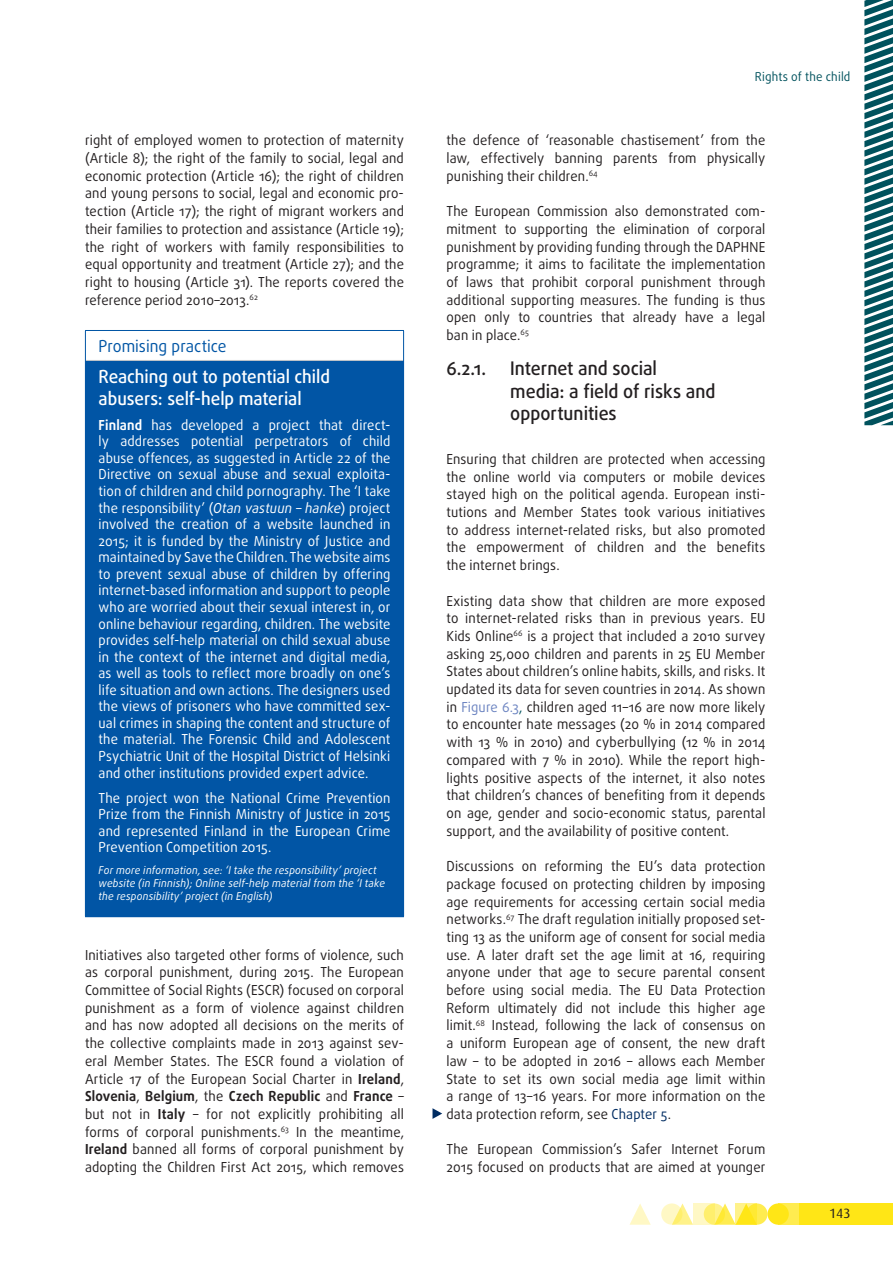
<style>
.page{position:relative;width:893px;height:1263px;background:#fff}
.page>*{position:absolute;margin:0;border:0;box-sizing:border-box;transform-origin:0 0}
.title_1_1_1{font:500 18.75px/22.5px "Daxline Pro";color:#231f20;scale:.95 1}
.PROMISING_title{font:500 18px/21.6px "Daxline Pro";color:#fff;scale:.95 1}
.PROMISING_super{font:16.5px "Daxline Pro";color:#0155a5;scale:.95 1}
.body{font:13.8px/17.7px "Daxline Pro";letter-spacing:.01em;color:#231f20;text-align:justify;scale:.95 1}
.PROMISING_body{font:13.8px/16.5px "Daxline Pro";letter-spacing:.01em;color:#fff;text-align:justify;scale:.95 1}
.t1{font:13.5px "Dax";color:#231f20}
.t2{font:12.3px "Daxline Pro";letter-spacing:.015em;color:#00525d;scale:.95 1}
.PROMISING_more_info{font:italic 10.8px/12.9px "Daxline Pro";letter-spacing:.02em;color:#fff;scale:.95 1}
.s1{font-weight:700}
.s2{font-style:italic}
.s3{color:#6c84c1}
.s4{color:#00525d}
.s5{color:#002c62}
</style>
<div class="page">
<div style="left:746px;top:1203px;width:21px;height:22px;background:#ffec50;border-radius:50%"></div>
<div style="left:778px;top:1203px;width:21px;height:22px;background:#ffec50"></div>
<div style="left:799px;top:1203px;width:94px;height:22px;background:#ffe616"></div>
<svg style="left:675px;top:1203px;width:18px;height:22px"></svg>
<svg style="left:629px;top:1204px;width:22px;height:21px"></svg>
<div style="left:767px;top:1203px;width:22px;height:22px;background:#ffe616;border-radius:50%"></div>
<svg style="left:718px;top:1203px;width:18px;height:22px"></svg>
<svg style="left:704px;top:1203px;width:21px;height:22px"></svg>
<svg style="left:661px;top:1203px;width:21px;height:22px"></svg>
<svg style="left:736px;top:1203px;width:21px;height:22px"></svg>
<svg style="left:693px;top:1203px;width:21px;height:22px"></svg>
<svg style="left:864px;top:0;width:29px;height:425px"></svg>
<div style="left:85px;top:360px;width:319px;height:557px;background:#0155a5"></div>
<svg style="left:85px;top:331px;width:1px;height:29px"></svg>
<hr style="left:85px;top:330px;width:319px;height:1px;background:#0155a5">
<svg style="left:403px;top:331px;width:1px;height:29px"></svg>
<hr style="left:86px;top:360px;width:317px;height:1px;background:#c7c8ca">
<svg style="left:432px;top:1108px;width:10px;height:11px"></svg>
<p class="body" style="left:85px;top:132px;width:337px">right of employed women to protection of maternity (Article 8); the right of the family to social, legal and economic protection (Article 16); the right of children and young persons to social, legal and economic pro&shy;tection (Article 17); the right of migrant workers and their families to protection and assistance (Article 19); the right of workers with family responsibilities to equal opportunity and treatment (Article 27); and the right to housing (Article 31). The reports covered the reference period 2010–2013.<sup>62</sup></p>
<p class="PROMISING_super" style="left:99px;top:335px;width:136px">Promising practice</p>
<p class="PROMISING_title" style="left:99px;top:366px;width:245px">Reaching out to potential child abusers: self-help material</p>
<p class="PROMISING_body" style="left:99px;top:417px;width:309px"><span class="s1">Finland</span> has developed a project that direct&shy;ly addresses potential perpetrators of child abuse offences, as suggested in Article 22 of the Directive on sexual abuse and sexual exploita&shy;tion of children and child pornography. The ‘I take the responsibility’ (<span class="s2">Otan vastuun – hanke</span>) project involved the creation of a website launched in 2015; it is funded by the Ministry of Justice and maintained by Save the Children. The website aims to prevent sexual abuse of children by offering internet-based information and support to people who are worried about their sexual interest in, or online behaviour regarding, children. The website provides self-help material on child sexual abuse in the context of the internet and digital media, as well as tools to reflect more broadly on one’s life situation and own actions. The designers used the views of prisoners who have committed sex&shy;ual crimes in shaping the content and structure of the material. The Forensic Child and Adolescent Psychiatric Unit of the Hospital District of Helsinki and other institutions provided expert advice.</p>
<p class="PROMISING_body" style="left:99px;top:789px;width:309px">The project won the National Crime Prevention Prize from the Finnish Ministry of Justice in 2015 and represented Finland in the European Crime Prevention Competition 2015.</p>
<p class="PROMISING_more_info" style="left:99px;top:863px;width:303px">For more information, see: ‘I take the responsibility’ project website (in Finnish); Online self-help material from the ‘I take the responsibility’ project (in English)</p>
<p class="body" style="left:85px;top:946px;width:337px">Initiatives also targeted other forms of violence, such as corporal punishment, during 2015. The European Committee of Social Rights (ESCR) focused on corporal punishment as a form of violence against children and has now adopted all decisions on the merits of the collective complaints made in 2013 against sev&shy;eral Member States. The ESCR found a violation of Article 17 of the European Social Charter in <span class="s1">Ireland</span>, <span class="s1">Slovenia</span>, <span class="s1">Belgium</span>, the <span class="s1">Czech Republic</span> and <span class="s1">France</span> – but not in <span class="s1">Italy</span> – for not explicitly prohibiting all forms of corporal punishments.<sup>63</sup> In the meantime, <span class="s1">Ireland</span> banned all forms of corporal punishment by adopting the Children First Act 2015, which removes</p>
<p class="t2" style="left:755px;top:68px;width:102px">Rights of the child</p>
<p class="body" style="left:446px;top:132px;width:337px">the defence of ‘reasonable chastisement’ from the law, effectively banning parents from physically punishing their children.<sup>64</sup></p>
<p class="body" style="left:446px;top:202px;width:337px">The European Commission also demonstrated com&shy;mitment to supporting the elimination of corporal punishment by providing funding through the DAPHNE programme; it aims to facilitate the implementation of laws that prohibit corporal punishment through additional supporting measures. The funding is thus open only to countries that already have a legal ban in place.<sup>65</sup></p>
<p class="title_1_1_1" style="left:446px;top:357px;width:40px">6.2.1.</p>
<p class="title_1_1_1" style="left:510px;top:357px;width:217px">Internet and social media: a field of risks and opportunities</p>
<p class="body" style="left:446px;top:450px;width:337px">Ensuring that children are protected when accessing the online world via computers or mobile devices stayed high on the political agenda. European insti&shy;tutions and Member States took various initiatives to address internet-related risks, but also promoted the empowerment of children and the benefits the internet brings.</p>
<p class="body" style="left:446px;top:592px;width:337px">Existing data show that children are more exposed to internet-related risks than in previous years. EU Kids Online<sup>66</sup> is a project that included a 2010 survey asking 25,000 children and parents in 25 EU Member States about children’s online habits, skills, and risks. It updated its data for seven countries in 2014. As shown in <span class="s3">Figure 6.3</span><span class="s4">,</span> children aged 11–16 are now more likely to encounter hate messages (20 % in 2014 compared with 13 % in 2010) and cyberbullying (12 % in 2014 compared with 7 % in 2010). While the report high&shy;lights positive aspects of the internet, it also notes that children’s chances of benefiting from it depends on age, gender and socio-economic status, parental support, and the availability of positive content.</p>
<p class="body" style="left:446px;top:857px;width:337px">Discussions on reforming the EU’s data protection package focused on protecting children by imposing age requirements for accessing certain social media networks.<sup>67</sup> The draft regulation initially proposed set&shy;ting 13 as the uniform age of consent for social media use. A later draft set the age limit at 16, requiring anyone under that age to secure parental consent before using social media. The EU Data Protection Reform ultimately did not include this higher age limit.<sup>68</sup> Instead, following the lack of consensus on a uniform European age of consent, the new draft law – to be adopted in 2016 – allows each Member State to set its own social media age limit within a range of 13–16 years. For more information on the data protection reform, see <span class="s5">Chapter 5</span>.</p>
<p class="body" style="left:446px;top:1140px;width:337px">The European Commission’s Safer Internet Forum<br>2015 focused on products that are aimed at younger</p>
<p class="t1" style="left:829px;top:1206px;width:23px">143</p>
</div>
